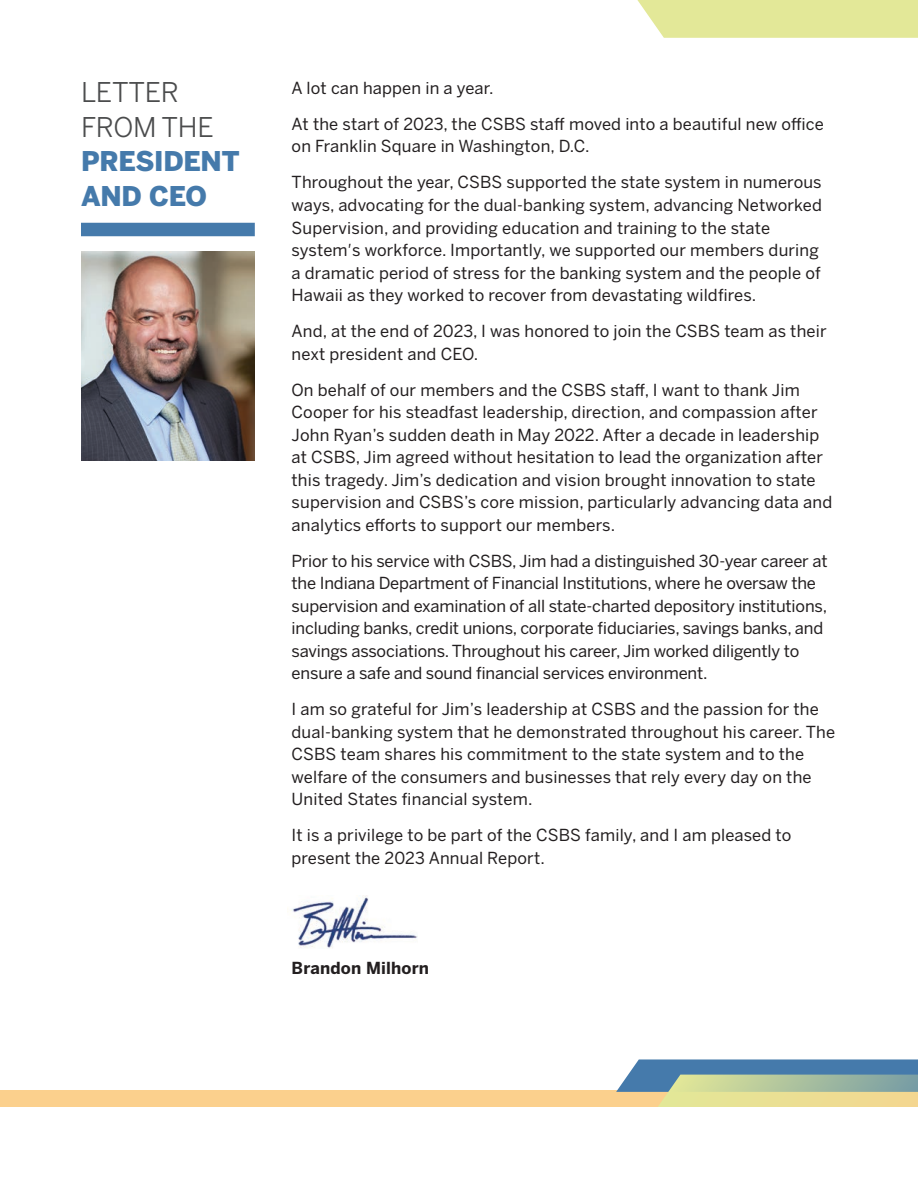
<style>
.page{position:relative;width:918px;height:1188px;background:#fff}
.page>*{position:absolute;margin:0;border:0;box-sizing:border-box;transform-origin:0 0}
.t1{font:900 27px/34.5px "Benton Sans";letter-spacing:-.01em;color:#457aab}
.t2{font:27px/34.5px "Benton Sans";letter-spacing:-.01em;color:#4b4c4d}
.t3{font:16.5px/22.5px "Benton Sans";letter-spacing:.01em;color:#231f20}
.t4{font:16.5px/22.5px "Benton Sans";letter-spacing:-.01em;color:#231f20}
.t5{font:700 16.5px "Benton Sans";letter-spacing:.01em;color:#231f20}
</style>
<div class="page">
<div style="left:0;top:1091px;width:918px;height:16px;background:#fbd08d"></div>
<svg style="left:616px;top:1059px;width:302px;height:48px"></svg>
<img style="left:81px;top:252px;width:174px;height:208px">
<div style="left:81px;top:223px;width:174px;height:13px;background:#457aab"></div>
<svg style="left:637px;top:0;width:281px;height:38px;background:#e4e99d"></svg>
<img style="left:290px;top:896px;width:128px;height:52px">
<h1 class="t2" style="left:81px;top:75px;width:134px">LETTER<br>FROM THE</h1>
<h1 class="t1" style="left:81px;top:145px;width:160px">PRESIDENT<br>AND CEO</h1>
<p class="t3" style="left:292px;top:70px;width:534px;line-height:36px">A lot can happen in a year.<br>At the start of 2023, the CSBS staff moved into a beautiful new office</p>
<p class="t3" style="left:292px;top:129px;width:532px;line-height:36px">on Franklin Square in Washington, D.C.<br>Throughout the year, CSBS supported the state system in numerous</p>
<p class="t3" style="left:292px;top:194px;width:532px">ways, advocating for the dual-banking system, advancing Networked Supervision, and providing education and training to the state system′s workforce. Importantly, we supported our members during a dramatic period of stress for the banking system and the people of Hawaii as they worked to recover from devastating wildfires.</p>
<p class="t3" style="left:292px;top:320px;width:537px">And, at the end of 2023, I was honored to join the CSBS team as their next president and CEO.</p>
<p class="t3" style="left:292px;top:378px;width:542px">On behalf of our members and the CSBS staff, I want to thank Jim Cooper for his steadfast leadership, direction, and compassion after John Ryan’s sudden death in May 2022. After a decade in leadership at CSBS, Jim agreed without hesitation to lead the organization after this tragedy. Jim’s dedication and vision brought innovation to state supervision and CSBS’s core mission, particularly advancing data and analytics efforts to support our members.</p>
<p class="t4" style="left:292px;top:549px;width:538px">Prior to his service with CSBS, Jim had a distinguished 30-year career at the Indiana Department of Financial Institutions, where he oversaw the supervision and examination of all state-charted depository institutions, including banks, credit unions, corporate fiduciaries, savings banks, and savings associations. Throughout his career, Jim worked diligently to ensure a safe and sound financial services environment.</p>
<p class="t3" style="left:292px;top:698px;width:545px">I am so grateful for Jim’s leadership at CSBS and the passion for the dual-banking system that he demonstrated throughout his career. The CSBS team shares his commitment to the state system and to the welfare of the consumers and businesses that rely every day on the United States financial system.</p>
<p class="t3" style="left:292px;top:824px;width:501px">It is a privilege to be part of the CSBS family, and I am pleased to present the 2023 Annual Report.</p>
<p class="t5" style="left:292px;top:958px;width:139px">Brandon Milhorn</p>
</div>
